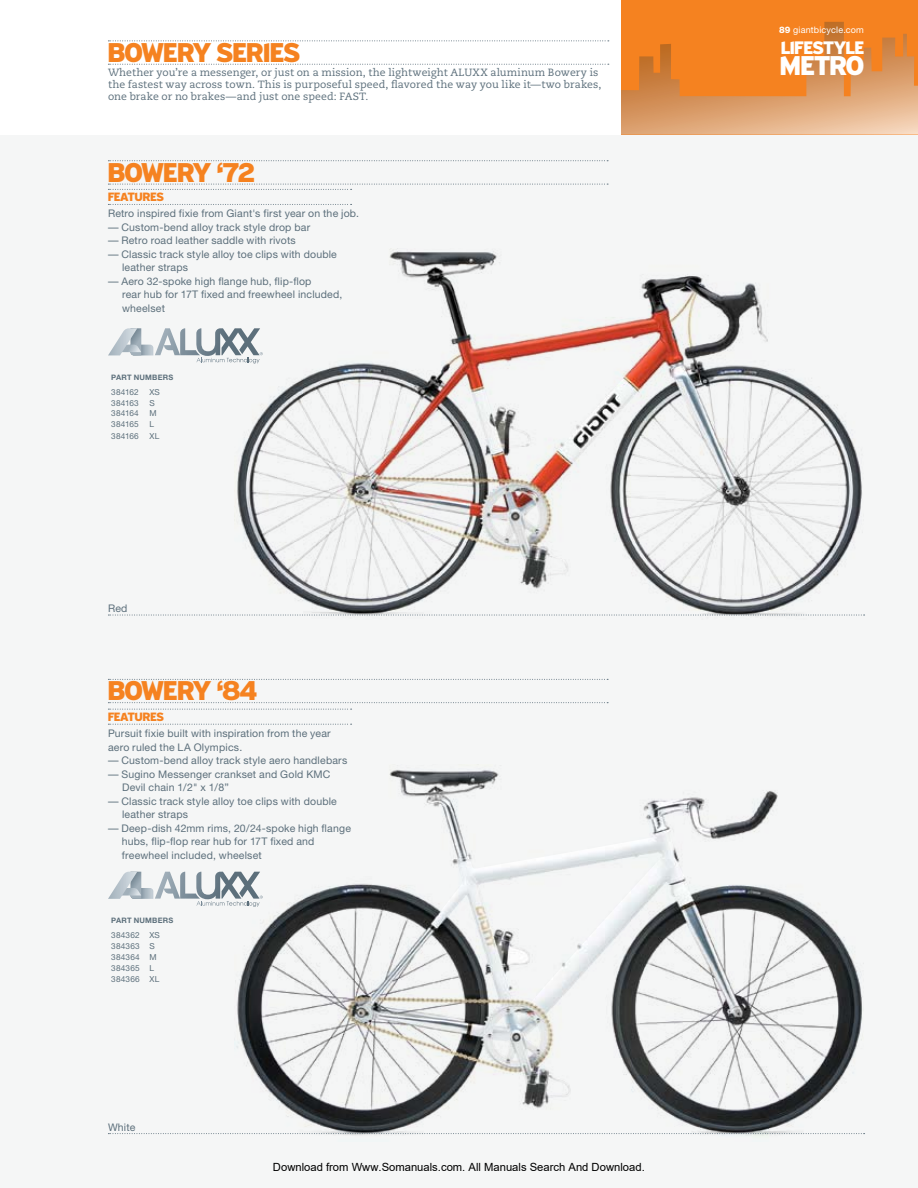
<style>
.page{position:relative;width:918px;height:1188px;background:#fff}
.page>*{position:absolute;margin:0;border:0;box-sizing:border-box;transform-origin:0 0}
.t1{font:27px "Ride Life";color:#f58220}
.t2{font:27px "Ride Life";letter-spacing:-.005em;color:#fff}
.t3{font:18px "Ride Life";letter-spacing:-.005em;color:#fff}
.t4{font:12px "Ride Life";letter-spacing:.02em;color:#f58220}
.t5{font:11.25px "Arial";color:#000}
.t6{font:10.5px/13.5px "Helvetica Neue";letter-spacing:.015em;color:#5c6f7b}
.t7{font:10.5px/12px "Caecilia";letter-spacing:.005em;color:#5c6f7b}
.t8{font:9px "Helvetica Neue";letter-spacing:.02em;color:#fff}
.t9{font:8.25px/10.9px "Helvetica Neue";letter-spacing:.025em;color:#5c6f7b}
.t10{font:700 7.5px "Helvetica Neue";letter-spacing:.03em;color:#5c6f7b}
.s1{font-weight:800}
</style>
<div class="page">
<div style="left:621px;top:0;width:297px;height:135px;background:#f58220"></div>
<svg style="left:621px;top:22px;width:297px;height:113px"></svg>
<div style="left:0;top:135px;width:918px;height:1053px;background:#f5f6f6"></div>
<img style="left:235px;top:250px;width:629px;height:365px">
<img style="left:234px;top:770px;width:630px;height:366px">
<svg style="left:108px;top:204px;width:244px;height:1px"></svg>
<svg style="left:108px;top:724px;width:244px;height:1px"></svg>
<svg style="left:108px;top:709px;width:244px;height:1px"></svg>
<svg style="left:108px;top:615px;width:757px;height:1px"></svg>
<svg style="left:108px;top:1133px;width:757px;height:1px"></svg>
<svg style="left:108px;top:184px;width:500px;height:6px"></svg>
<svg style="left:108px;top:702px;width:500px;height:1px"></svg>
<svg style="left:108px;top:160px;width:500px;height:1px"></svg>
<svg style="left:108px;top:679px;width:500px;height:1px"></svg>
<svg style="left:108px;top:64px;width:501px;height:1px"></svg>
<svg style="left:108px;top:40px;width:501px;height:1px"></svg>
<img style="left:238px;top:253px;width:290px;height:360px">
<img style="left:238px;top:771px;width:312px;height:361px">
<svg style="left:108px;top:328px;width:155px;height:35px"></svg>
<svg style="left:108px;top:872px;width:155px;height:35px"></svg>
<h1 class="t1" style="left:108px;top:40px;width:193px">BOWERY SERIES</h1>
<p class="t7" style="left:108px;top:67px;width:495px">Whether you’re a messenger, or just on a mission, the lightweight ALUXX aluminum Bowery is the fastest way across town. This is purposeful speed, flavored the way you like it—two brakes, one brake or no brakes—and just one speed: FAST.</p>
<h1 class="t1" style="left:108px;top:160px;width:148px">BOWERY ‘72</h1>
<p class="t4" style="left:108px;top:191px;width:57px">FEATURES</p>
<p class="t6" style="left:108px;top:207px;width:253px">Retro inspired fixie from Giant's first year on the job.</p>
<p class="t6" style="left:108px;top:220px;width:204px">— Custom-bend alloy track style drop bar</p>
<p class="t6" style="left:108px;top:234px;width:189px">— Retro road leather saddle with rivots</p>
<p class="t6" style="left:122px;top:247px;width:216px;text-indent:-14px">— Classic track style alloy toe clips with double leather straps</p>
<p class="t6" style="left:122px;top:274px;width:222px;text-indent:-14px">— Aero 32-spoke high flange hub, flip-flop<br>rear hub for 17T fixed and freewheel included, wheelset</p>
<p class="t10" style="left:111px;top:373px;width:64px">PART NUMBERS</p>
<p class="t9" style="left:111px;top:386px;width:29px">384162</p>
<p class="t9" style="left:150px;top:386px;width:12px">XS</p>
<p class="t9" style="left:111px;top:397px;width:29px">384163</p>
<p class="t9" style="left:150px;top:397px;width:7px">S</p>
<p class="t9" style="left:111px;top:408px;width:29px">384164</p>
<p class="t9" style="left:150px;top:408px;width:9px">M</p>
<p class="t9" style="left:111px;top:419px;width:29px">384165</p>
<p class="t9" style="left:150px;top:419px;width:6px">L</p>
<p class="t9" style="left:111px;top:430px;width:29px">384166</p>
<p class="t9" style="left:150px;top:430px;width:11px">XL</p>
<p class="t6" style="left:108px;top:602px;width:21px">Red</p>
<h1 class="t1" style="left:108px;top:678px;width:150px">BOWERY ‘84</h1>
<p class="t4" style="left:108px;top:711px;width:57px">FEATURES</p>
<p class="t6" style="left:108px;top:726px;width:224px">Pursuit fixie built with inspiration from the year aero ruled the LA Olympics.</p>
<p class="t6" style="left:108px;top:753px;width:241px">— Custom-bend alloy track style aero handlebars</p>
<p class="t6" style="left:122px;top:767px;width:210px;text-indent:-14px">— Sugino Messenger crankset and Gold KMC<br>Devil chain 1/2" x 1/8”</p>
<p class="t6" style="left:122px;top:794px;width:216px;text-indent:-14px">— Classic track style alloy toe clips with double leather straps</p>
<p class="t6" style="left:122px;top:821px;width:231px;text-indent:-14px">— Deep-dish 42mm rims, 20/24-spoke high flange hubs, flip-flop rear hub for 17T fixed and freewheel included, wheelset</p>
<p class="t10" style="left:111px;top:916px;width:64px">PART NUMBERS</p>
<p class="t9" style="left:111px;top:930px;width:50px">384362 XS<br>384363 S<br>384364 M<br>384365 L<br>384366 XL</p>
<p class="t6" style="left:108px;top:1120px;width:29px">White</p>
<p class="t5" style="left:273px;top:1160px;width:373px">Download from Www.Somanuals.com. All Manuals Search And Download.</p>
<p class="t8" style="left:779px;top:24px;width:86px"><span class="s1">89</span> giantbicycle.com</p>
<h1 class="t2" style="left:780px;top:53px;width:85px">METRO</h1>
<h2 class="t3" style="left:781px;top:39px;width:84px">LIFESTYLE</h2>
</div>
